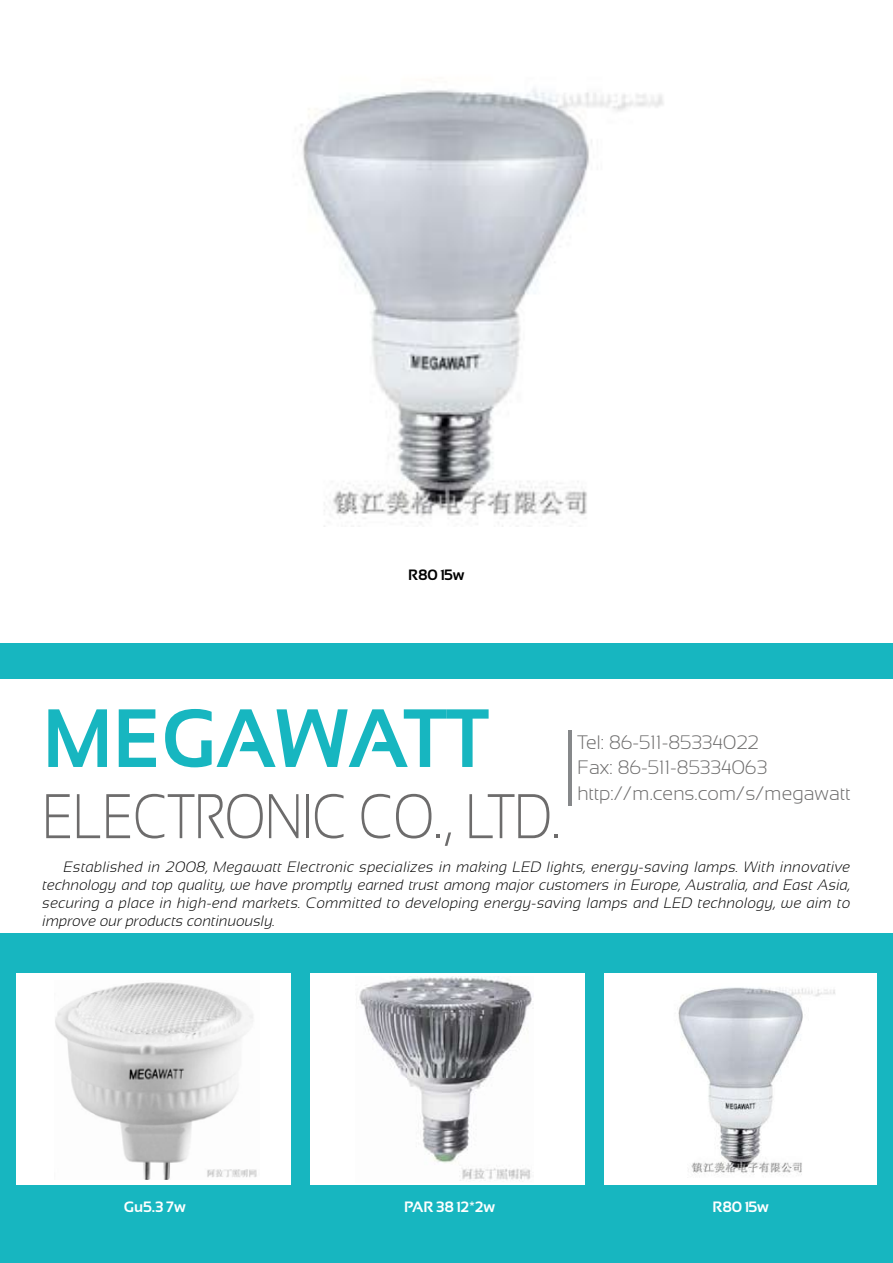
<style>
.page{position:relative;width:893px;height:1263px;background:#fff}
.page>*{position:absolute;margin:0;border:0;box-sizing:border-box;transform-origin:0 0}
.t1{font:700 82.5px "Sansation";color:#17b6c0}
.t2{font:300 63px "Sansation";color:#6d6c6c;scale:.81 1}
.t3{font:300 19.5px/25.5px "Sansation";color:#6d6c6c}
.t4{font:italic 300 15px/18px "Sansation";color:#000;text-align:justify}
.t5{font:700 15px "Sansation";color:#fff}
.t6{font:700 15px "Sansation";color:#000}
</style>
<div class="page">
<div style="left:0;top:643px;width:893px;height:620px;background:#17b6c0"></div>
<div style="left:0;top:679px;width:893px;height:254px;background:#fff"></div>
<div style="left:17px;top:973px;width:274px;height:212px;background:#fff"></div>
<div style="left:310px;top:973px;width:274px;height:212px;background:#fff"></div>
<div style="left:604px;top:973px;width:272px;height:212px;background:#fff"></div>
<hr style="left:569px;top:730px;width:3px;height:76px;background:#86888a">
<img style="left:300px;top:89px;width:364px;height:437px">
<img style="left:677px;top:987px;width:158px;height:188px">
<img style="left:55px;top:982px;width:202px;height:197px">
<img style="left:359px;top:976px;width:173px;height:205px">
<p class="t6" style="left:408px;top:566px;width:58px">R80 15w</p>
<h1 class="t1" style="left:43px;top:692px;width:448px">Megawatt</h1>
<h2 class="t2" style="left:43px;top:782px;width:641px">Electronic co., Ltd.</h2>
<h3 class="t3" style="left:577px;top:729px;width:274px">Tel: 86-511-85334022<br>Fax: 86-511-85334063 http://m.cens.com/s/megawatt</h3>
<p class="t4" style="left:43px;top:858px;width:809px;text-indent:21px">Established in 2008, Megawatt Electronic specializes in making LED lights, energy-saving lamps. With innovative technology and top quality, we have promptly earned trust among major customers in Europe, Australia, and East Asia, securing a place in high-end markets. Committed to developing energy-saving lamps and LED technology, we aim to improve our products continuously.</p>
<p class="t5" style="left:124px;top:1199px;width:63px">Gu5.3 7w</p>
<p class="t5" style="left:404px;top:1199px;width:93px">PAR 38 12*2w</p>
<p class="t5" style="left:713px;top:1199px;width:58px">R80 15w</p>
</div>
